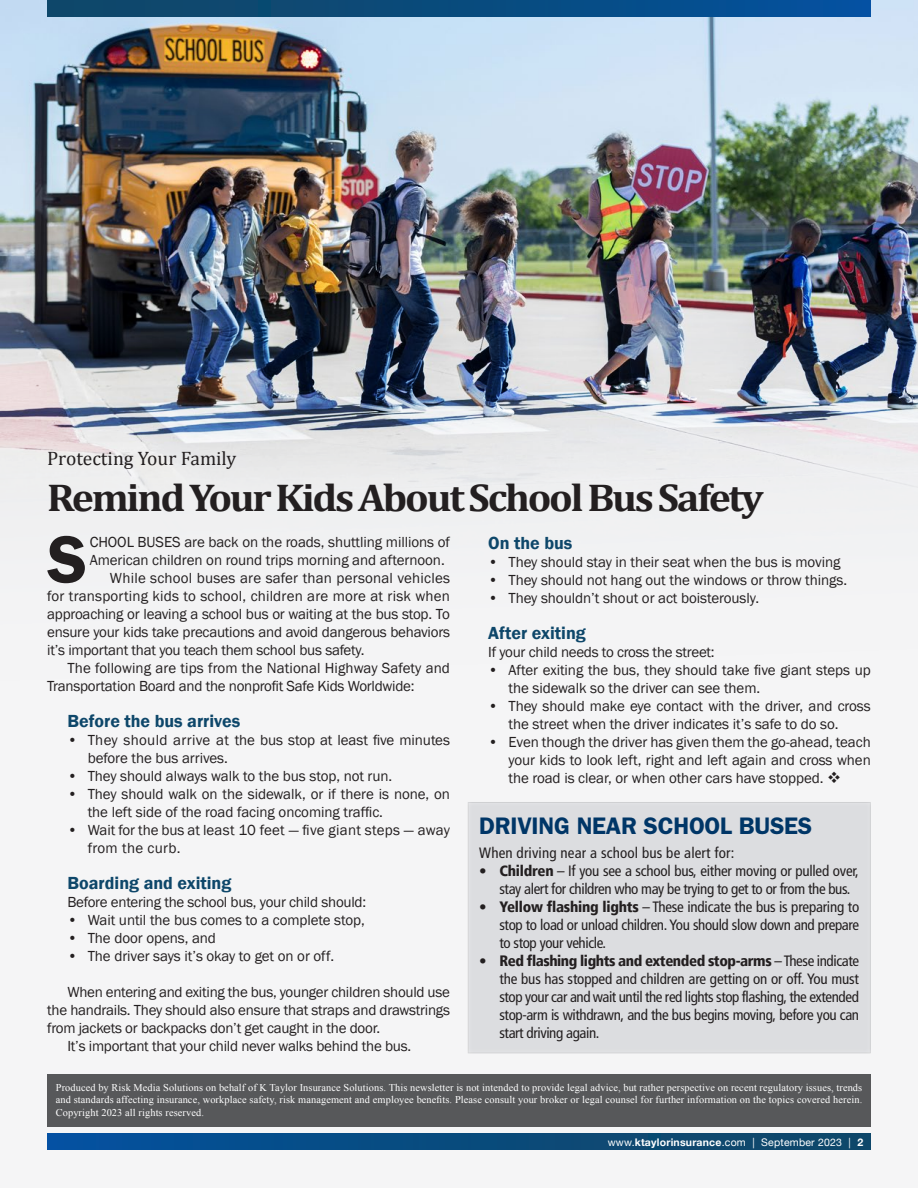
<style>
.page{position:relative;width:918px;height:1188px;background:#fff}
.page>*{position:absolute;margin:0;border:0;box-sizing:border-box;transform-origin:0 0}
.t1{font:600 69px "Franklin Gothic";color:#231f20}
.t2{font:700 39px "Cambria";letter-spacing:-.055em;color:#231f20;scale:1.07 1}
.t3{font:600 24px "ITC Franklin Gothic Std";letter-spacing:-.01em;color:#003667}
.t4{font:19.5px "Cambria";color:#231f20}
.t5{font:600 18px "Franklin Gothic";color:#0e476a}
.t6{font:15px/18px "Franklin Gothic";letter-spacing:-.005em;color:#231f20}
.t7{font:condensed 15px/18px "Frutiger LT";letter-spacing:-.025em;color:#231f20;text-align:justify}
.t8{font:15px "Franklin Gothic";letter-spacing:.015em;color:#231f20}
.t9{font:condensed 15px "Frutiger LT";letter-spacing:.01em;color:#231f20}
.t10{font:10.5px "Helvetica Neue";letter-spacing:.02em;color:#fff}
.t11{font:10.35px/12.5px "Times New Roman";letter-spacing:.01em;color:#fff;text-align:justify}
.s1{font-weight:900}
.s2{font-weight:700}
</style>
<div class="page">
<img style="left:0;top:0;width:918px;height:1134px">
<div style="left:466px;top:801px;width:406px;height:253px;background:#dcdde0"></div>
<div style="left:47px;top:1134px;width:824px;height:16px;background:linear-gradient(to right,#03519d,#104663)"></div>
<div style="left:47px;top:0;width:824px;height:16px;background:linear-gradient(to right,#104663,#03519c)"></div>
<div style="left:47px;top:1074px;width:824px;height:52px;background:#57585a"></div>
<h3 class="t4" style="left:47px;top:447px;width:191px">Protecting Your Family</h3>
<h2 class="t2" style="left:47px;top:470px;width:671px">Remind Your Kids About School Bus Safety</h2>
<h1 class="t1" style="left:47px;top:517px;width:42px">S</h1>
<p class="t6" style="left:90px;top:533px;width:362px">CHOOL BUSES are back on the roads, shuttling millions of</p>
<p class="t5" style="left:488px;top:532px;width:86px">On the bus</p>
<p class="t6" style="left:488px;top:553px;width:354px">• They should stay in their seat when the bus is moving</p>
<p class="t6" style="left:488px;top:571px;width:360px">• They should not hang out the windows or throw things.</p>
<p class="t6" style="left:488px;top:589px;width:272px">• They shouldn’t shout or act boisterously.</p>
<p class="t5" style="left:488px;top:622px;width:99px">After exiting</p>
<p class="t6" style="left:488px;top:643px;width:228px">If your child needs to cross the street:</p>
<p class="t6" style="left:508px;top:661px;width:364px;text-indent:-20px">• After exiting the bus, they should take five giant steps up the sidewalk so the driver can see them.</p>
<p class="t6" style="left:508px;top:697px;width:364px;text-indent:-20px">• They should make eye contact with the driver, and cross the street when the driver indicates it’s safe to do so.</p>
<p class="t6" style="left:508px;top:733px;width:364px;text-align:justify;text-indent:-20px">• Even though the driver has given them the go-ahead, teach your kids to look left, right and left again and cross when the road is clear, or when other cars have stopped. ❖</p>
<h3 class="t3" style="left:479px;top:812px;width:335px">DRIVING NEAR SCHOOL BUSES</h3>
<p class="t9" style="left:479px;top:844px;width:257px">When driving near a school bus be alert for:</p>
<p class="t7" style="left:500px;top:862px;width:361px;text-indent:-20px"><span class="s1">• Children</span> – If you see a school bus, either moving or pulled over, stay alert for children who may be trying to get to or from the bus.</p>
<p class="t7" style="left:500px;top:898px;width:361px;text-indent:-20px"><span class="s1">• Yellow flashing lights</span> – These indicate the bus is preparing to stop to load or unload children. You should slow down and prepare to stop your vehicle.</p>
<p class="t7" style="left:500px;top:952px;width:361px;text-indent:-20px"><span class="s1">• Red flashing lights and extended stop-arms</span> – These indicate the bus has stopped and children are getting on or off. You must stop your car and wait until the red lights stop flashing, the extended stop-arm is withdrawn, and the bus begins moving, before you can start driving again.</p>
<p class="t6" style="left:90px;top:551px;width:357px">American children on round trips morning and afternoon.</p>
<p class="t8" style="left:110px;top:568px;width:342px">While school buses are safer than personal vehicles</p>
<p class="t6" style="left:47px;top:587px;width:404px">for transporting kids to school, children are more at risk when</p>
<p class="t6" style="left:47px;top:605px;width:404px">approaching or leaving a school bus or waiting at the bus stop. To</p>
<p class="t6" style="left:47px;top:623px;width:404px">ensure your kids take precautions and avoid dangerous behaviors</p>
<p class="t6" style="left:47px;top:641px;width:319px">it’s important that you teach them school bus safety.</p>
<p class="t6" style="left:68px;top:659px;width:384px">The following are tips from the National Highway Safety and</p>
<p class="t6" style="left:47px;top:677px;width:369px">Transportation Board and the nonprofit Safe Kids Worldwide:</p>
<p class="t5" style="left:68px;top:709px;width:174px">Before the bus arrives</p>
<p class="t6" style="left:88px;top:731px;width:364px;text-indent:-20px">• They should arrive at the bus stop at least five minutes before the bus arrives.</p>
<p class="t6" style="left:67px;top:767px;width:326px">• They should always walk to the bus stop, not run.</p>
<p class="t6" style="left:88px;top:785px;width:364px;text-indent:-20px">• They should walk on the sidewalk, or if there is none, on the left side of the road facing oncoming traffic.</p>
<p class="t6" style="left:88px;top:821px;width:364px;text-indent:-20px">• Wait for the bus at least 10 feet — five giant steps — away from the curb.</p>
<p class="t5" style="left:68px;top:871px;width:165px">Boarding and exiting</p>
<p class="t6" style="left:68px;top:893px;width:300px">Before entering the school bus, your child should:</p>
<p class="t6" style="left:68px;top:911px;width:299px">• Wait until the bus comes to a complete stop,</p>
<p class="t6" style="left:67px;top:929px;width:150px">• The door opens, and</p>
<p class="t6" style="left:67px;top:947px;width:268px">• The driver says it’s okay to get on or off.</p>
<p class="t6" style="left:67px;top:983px;width:384px">When entering and exiting the bus, younger children should use</p>
<p class="t6" style="left:47px;top:1001px;width:404px">the handrails. They should also ensure that straps and drawstrings</p>
<p class="t6" style="left:47px;top:1019px;width:335px">from jackets or backpacks don’t get caught in the door.</p>
<p class="t6" style="left:67px;top:1037px;width:345px">It’s important that your child never walks behind the bus.</p>
<p class="t11" style="left:56px;top:1081px;width:808px">Produced by Risk Media Solutions on behalf of K Taylor Insurance Solutions. This newsletter is not intended to provide legal advice, but rather perspective on recent regulatory issues, trends and standards affecting insurance, workplace safety, risk management and employee benefits. Please consult your broker or legal counsel for further information on the topics covered herein.<br>Copyright 2023 all rights reserved.</p>
<p class="t10" style="left:608px;top:1134px;width:257px">www.<span class="s2">ktaylorinsurance</span>.com | September 2023 | <span class="s2">2</span></p>
</div>
